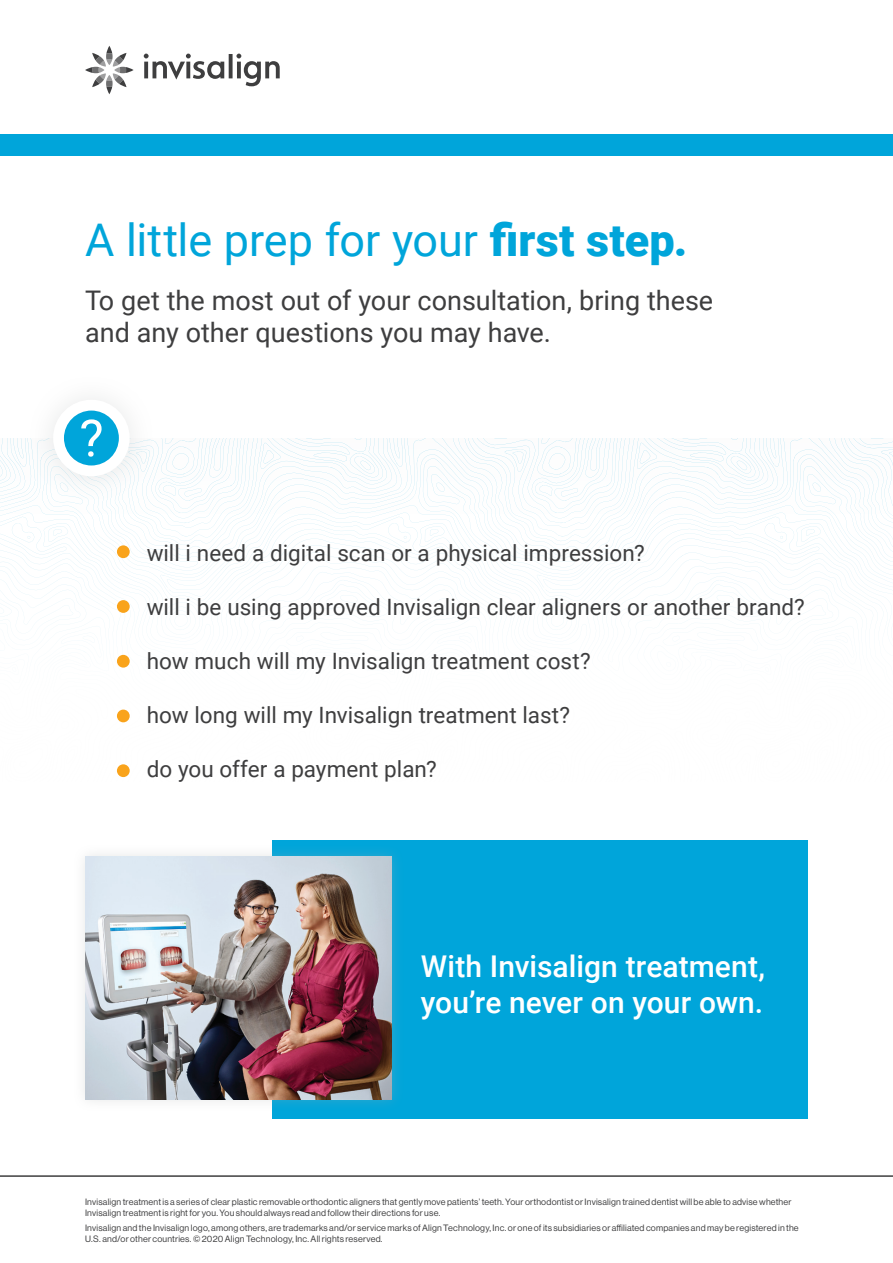
<style>
.page{position:relative;width:893px;height:1263px;background:#fff}
.page>*{position:absolute;margin:0;border:0;box-sizing:border-box;transform-origin:0 0}
.t1{font:45px "Roboto";color:#00a5da}
.t2{font:500 30px/36px "Roboto";color:#fff}
.t3{font:27px/32.4px "Roboto";color:#3e3e3f}
.t4{font:22.5px "Roboto";color:#3e3e3f}
.t5{font:9px/10.8px "Neue Haas Grotesk Display";letter-spacing:.02em;color:#3e3e3f}
.s1{font-weight:900}
</style>
<div class="page">
<div style="left:0;top:135px;width:893px;height:21px;background:#00a5da"></div>
<svg style="left:0;top:438px;width:893px;height:100px"></svg>
<div style="left:26px;top:373px;width:130px;height:130px;background:#abafae;opacity:.3"></div>
<svg style="left:59px;top:405px;width:65px;height:66px;fill:#00a5da"></svg>
<div style="left:53px;top:400px;width:77px;height:76px;border:11px solid #fff;border-radius:50%"></div>
<svg style="left:81px;top:419px;width:21px;height:38px"></svg>
<svg style="left:144px;top:54px;width:136px;height:32px"></svg>
<svg style="left:85px;top:46px;width:49px;height:48px"></svg>
<div style="left:117px;top:545px;width:13px;height:13px;background:#f9a31b;border-radius:50%"></div>
<div style="left:117px;top:600px;width:13px;height:13px;background:#f9a31b;border-radius:50%"></div>
<div style="left:117px;top:655px;width:13px;height:13px;background:#f9a31b;border-radius:50%"></div>
<div style="left:117px;top:710px;width:13px;height:12px;background:#f9a31b;border-radius:50%"></div>
<div style="left:117px;top:764px;width:13px;height:13px;background:#f9a31b;border-radius:50%"></div>
<div style="left:272px;top:840px;width:536px;height:278px;background:#00a5da"></div>
<div style="left:72px;top:844px;width:332px;height:268px;background:#abafae;opacity:.3"></div>
<img style="left:85px;top:857px;width:307px;height:242px">
<hr style="left:0;top:1175px;width:893px;height:2px;background:#3e3e3f">
<h1 class="t1" style="left:85px;top:209px;width:604px">A little prep for your <span class="s1">first step.</span></h1>
<h3 class="t3" style="left:85px;top:283px;width:630px">To get the most out of your consultation, bring these and any other questions you may have.</h3>
<h3 class="t4" style="left:147px;top:537px;width:499px">will i need a digital scan or a physical impression?</h3>
<h3 class="t4" style="left:147px;top:591px;width:660px">will i be using approved Invisalign clear aligners or another brand?</h3>
<h3 class="t4" style="left:147px;top:645px;width:445px">how much will my Invisalign treatment cost?</h3>
<h3 class="t4" style="left:147px;top:699px;width:425px">how long will my Invisalign treatment last?</h3>
<h3 class="t4" style="left:147px;top:753px;width:292px">do you offer a payment plan?</h3>
<h2 class="t2" style="left:421px;top:947px;width:346px">With Invisalign treatment, you’re never on your own.</h2>
<p class="t5" style="left:85px;top:1196px;width:708px">Invisalign treatment is a series of clear plastic removable orthodontic aligners that gently move patients’ teeth. Your orthodontist or Invisalign trained dentist will be able to advise whether<br>Invisalign treatment is right for you. You should always read and follow their directions for use.</p>
<p class="t5" style="left:85px;top:1222px;width:715px">Invisalign and the Invisalign logo, among others, are trademarks and/or service marks of Align Technology, Inc. or one of its subsidiaries or affiliated companies and may be registered in the<br>U.S. and/or other countries. © 2020 Align Technology, Inc. All rights reserved.</p>
</div>
